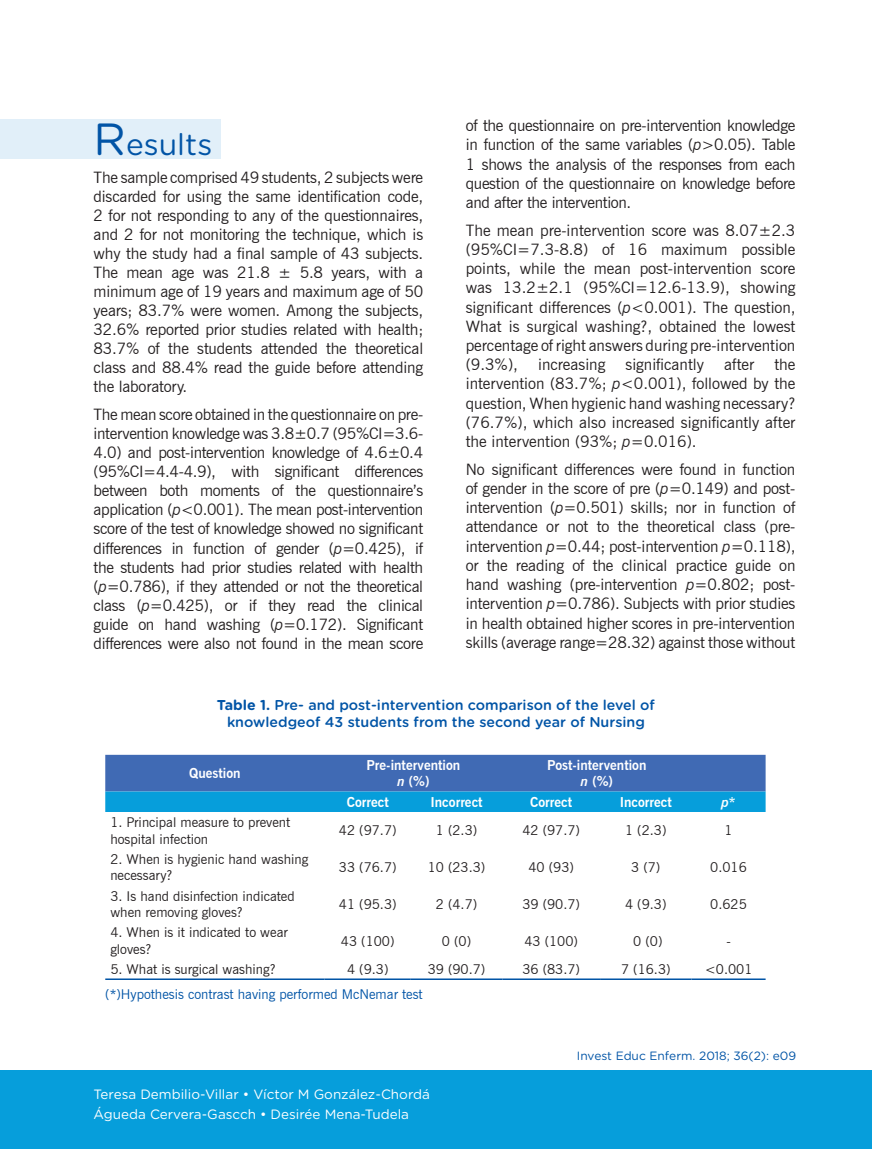
<style>
.page{position:relative;width:872px;height:1149px;background:#fff}
.page>*{position:absolute;margin:0;border:0;box-sizing:border-box;transform-origin:0 0}
.Título{font:30px "Gotham Rounded";color:#0154a6}
.Texto_Corrido{font:15.75px/19.2px "News Gothic BT";letter-spacing:-.01em;color:#231f20;text-align:justify}
.Tabla___Imagen{font:500 14.25px "Gotham Rounded";color:#0154a6}
.Texto_Tablas{font:13.5px/16.2px "News Gothic BT";color:#231f20}
.Info_Pata{font:13.5px "Gotham Rounded";color:#fff}
.Títulos_Tablas{font:700 13.5px "News Gothic BT";color:#fff}
.Pie_de_Tabla{font:13.5px "News Gothic BT";color:#0154a6}
.Títulos_Tablas-2{font:italic 700 13.5px "News Gothic BT";color:#fff}
.t1{font:12px "Gotham Rounded";color:#0154a6}
.s1{font-size:45px}
.s2{font-style:italic}
.s3{font-weight:700}
.s4{font-style:normal}
</style>
<div class="page">
<div style="left:0;top:119px;width:221px;height:39px;background:#e1eff9"></div>
<svg style="left:105px;top:754px;width:660px;height:57px;background:#307ec2"></svg>
<hr style="left:105px;top:978px;width:220px;height:1px;background:#0154a6">
<hr style="left:325px;top:978px;width:86px;height:1px;background:#0154a6">
<hr style="left:411px;top:978px;width:91px;height:1px;background:#0154a6">
<hr style="left:502px;top:978px;width:98px;height:1px;background:#0154a6">
<hr style="left:600px;top:978px;width:91px;height:1px;background:#0154a6">
<hr style="left:691px;top:978px;width:74px;height:1px;background:#0154a6">
<div style="left:0;top:1069px;width:872px;height:79px;background:#069edb"></div>
<p class="Título" style="left:94px;top:124px;width:120px"><span class="s1">R</span>esults</p>
<p class="Texto_Corrido" style="left:94px;top:167px;width:331px">The sample comprised 49 students, 2 subjects were discarded for using the same identification code, 2 for not responding to any of the questionnaires, and 2 for not monitoring the technique, which is why the study had a final sample of 43 subjects.<br>The mean age was 21.8 ± 5.8 years, with a minimum age of 19 years and maximum age of 50 years; 83.7% were women. Among the subjects, 32.6% reported prior studies related with health; 83.7% of the students attended the theoretical class and 88.4% read the guide before attending the laboratory.</p>
<p class="Texto_Corrido" style="left:94px;top:404px;width:331px">The mean score obtained in the questionnaire on pre&shy;intervention knowledge was 3.8±0.7 (95%CI=3.6- 4.0) and post-intervention knowledge of 4.6±0.4 (95%CI=4.4-4.9), with significant differences between both moments of the questionnaire’s application (<span class="s2">p</span>&lt;0.001). The mean post-intervention score of the test of knowledge showed no significant differences in function of gender (<span class="s2">p</span>=0.425), if the students had prior studies related with health (<span class="s2">p</span>=0.786), if they attended or not the theoretical class (<span class="s2">p</span>=0.425), or if they read the clinical guide on hand washing (<span class="s2">p</span>=0.172). Significant differences were also not found in the mean score</p>
<p class="Texto_Corrido" style="left:466px;top:116px;width:331px">of the questionnaire on pre-intervention knowledge in function of the same variables (<span class="s2">p</span>&gt;0.05). Table 1 shows the analysis of the responses from each question of the questionnaire on knowledge before and after the intervention.</p>
<p class="Texto_Corrido" style="left:466px;top:220px;width:331px">The mean pre-intervention score was 8.07±2.3 (95%CI=7.3-8.8) of 16 maximum possible points, while the mean post-intervention score was 13.2±2.1 (95%CI=12.6-13.9), showing significant differences (<span class="s2">p</span>&lt;0.001). The question, What is surgical washing?, obtained the lowest percentage of right answers during pre-intervention (9.3%),</p>
<p class="Texto_Corrido" style="left:538px;top:355px;width:69px">increasing</p>
<p class="Texto_Corrido" style="left:625px;top:355px;width:80px">significantly</p>
<p class="Texto_Corrido" style="left:724px;top:355px;width:32px">after</p>
<p class="Texto_Corrido" style="left:466px;top:355px;width:331px;text-indent:308px">the intervention (83.7%; <span class="s2">p</span>&lt;0.001), followed by the question, When hygienic hand washing necessary? (76.7%), which also increased significantly after the intervention (93%; <span class="s2">p</span>=0.016).</p>
<p class="Texto_Corrido" style="left:466px;top:459px;width:331px">No significant differences were found in function of gender in the score of pre (<span class="s2">p</span>=0.149) and post&shy;intervention (<span class="s2">p</span>=0.501) skills; nor in function of attendance or not to the theoretical class (pre&shy;intervention <span class="s2">p</span>=0.44; post-intervention <span class="s2">p</span>=0.118), or the reading of the clinical practice guide on hand washing (pre-intervention <span class="s2">p</span>=0.802; post&shy;intervention <span class="s2">p</span>=0.786). Subjects with prior studies in health obtained higher scores in pre-intervention skills (average range=28.32) against those without</p>
<p class="Tabla___Imagen" style="left:217px;top:695px;width:439px"><span class="s3">Table 1.</span> Pre- and post-intervention comparison of the level of</p>
<p class="Tabla___Imagen" style="left:227px;top:712px;width:419px">knowledgeof 43 students from the second year of Nursing</p>
<p class="Títulos_Tablas" style="left:189px;top:765px;width:53px">Question</p>
<p class="Títulos_Tablas" style="left:367px;top:757px;width:95px">Pre-intervention</p>
<p class="Títulos_Tablas" style="left:397px;top:773px;width:34px"><span class="s2">n</span> (%)</p>
<p class="Títulos_Tablas" style="left:547px;top:757px;width:101px">Post-intervention</p>
<p class="Títulos_Tablas" style="left:581px;top:773px;width:34px"><span class="s2">n</span> (%)</p>
<p class="Títulos_Tablas" style="left:347px;top:793px;width:44px">Correct</p>
<p class="Títulos_Tablas" style="left:430px;top:793px;width:54px">Incorrect</p>
<p class="Títulos_Tablas" style="left:530px;top:793px;width:44px">Correct</p>
<p class="Títulos_Tablas" style="left:619px;top:793px;width:54px">Incorrect</p>
<p class="Títulos_Tablas-2" style="left:721px;top:793px;width:16px">p<span class="s4">*</span></p>
<p class="Texto_Tablas" style="left:110px;top:814px;width:181px">1. Principal measure to prevent hospital infection</p>
<p class="Texto_Tablas" style="left:339px;top:822px;width:59px">42 (97.7)</p>
<p class="Texto_Tablas" style="left:436px;top:822px;width:43px">1 (2.3)</p>
<p class="Texto_Tablas" style="left:522px;top:822px;width:59px">42 (97.7)</p>
<p class="Texto_Tablas" style="left:625px;top:822px;width:43px">1 (2.3)</p>
<p class="Texto_Tablas" style="left:724px;top:822px;width:10px">1</p>
<p class="Texto_Tablas" style="left:110px;top:850px;width:199px">2. When is hygienic hand washing necessary?</p>
<p class="Texto_Tablas" style="left:339px;top:858px;width:59px">33 (76.7)</p>
<p class="Texto_Tablas" style="left:428px;top:858px;width:59px">10 (23.3)</p>
<p class="Texto_Tablas" style="left:528px;top:858px;width:47px">40 (93)</p>
<p class="Texto_Tablas" style="left:631px;top:858px;width:31px">3 (7)</p>
<p class="Texto_Tablas" style="left:710px;top:858px;width:38px">0.016</p>
<p class="Texto_Tablas" style="left:110px;top:887px;width:186px">3. Is hand disinfection indicated when removing gloves?</p>
<p class="Texto_Tablas" style="left:339px;top:895px;width:59px">41 (95.3)</p>
<p class="Texto_Tablas" style="left:436px;top:895px;width:43px">2 (4.7)</p>
<p class="Texto_Tablas" style="left:522px;top:895px;width:59px">39 (90.7)</p>
<p class="Texto_Tablas" style="left:625px;top:895px;width:43px">4 (9.3)</p>
<p class="Texto_Tablas" style="left:710px;top:895px;width:38px">0.625</p>
<p class="Texto_Tablas" style="left:110px;top:924px;width:179px">4. When is it indicated to wear gloves?</p>
<p class="Texto_Tablas" style="left:341px;top:932px;width:55px">43 (100)</p>
<p class="Texto_Tablas" style="left:442px;top:932px;width:31px">0 (0)</p>
<p class="Texto_Tablas" style="left:524px;top:932px;width:55px">43 (100)</p>
<p class="Texto_Tablas" style="left:633px;top:932px;width:31px">0 (0)</p>
<p class="Texto_Tablas" style="left:110px;top:960px;width:167px">5. What is surgical washing?</p>
<p class="Texto_Tablas" style="left:347px;top:960px;width:43px">4 (9.3)</p>
<p class="Texto_Tablas" style="left:428px;top:960px;width:59px">39 (90.7)</p>
<p class="Texto_Tablas" style="left:522px;top:960px;width:59px">36 (83.7)</p>
<p class="Texto_Tablas" style="left:621px;top:960px;width:51px">7 (16.3)</p>
<p class="Texto_Tablas" style="left:704px;top:960px;width:49px">&lt;0.001</p>
<p class="Pie_de_Tabla" style="left:105px;top:985px;width:319px">(*)Hypothesis contrast having performed McNemar test</p>
<p class="Info_Pata" style="left:94px;top:1084px;width:338px">Teresa Dembilio-Villar • Víctor M González-Chordá</p>
<p class="Info_Pata" style="left:94px;top:1104px;width:317px">Águeda Cervera-Gascch • Desirée Mena-Tudela</p>
<p class="t1" style="left:577px;top:1047px;width:221px">Invest Educ Enferm. 2018; 36(2): e09</p>
</div>
